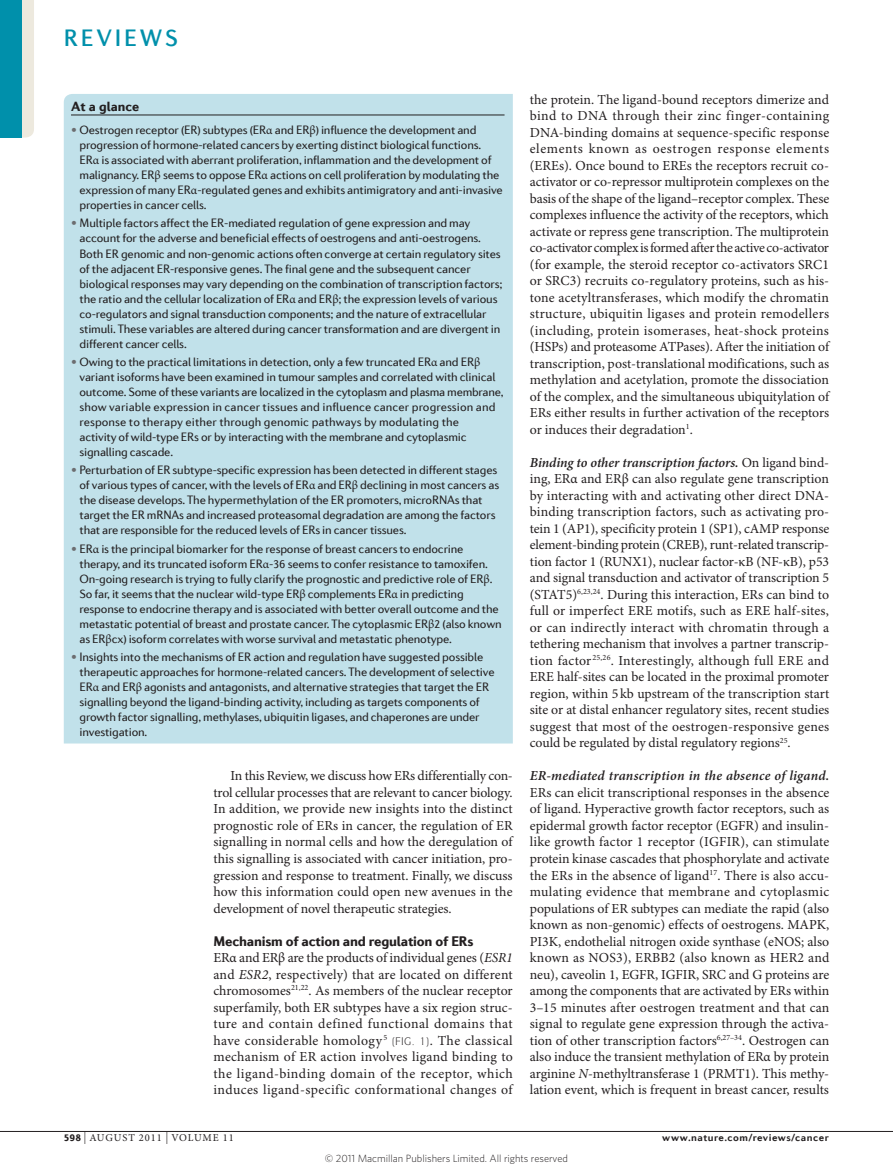
<style>
.page{position:relative;width:893px;height:1174px;background:#fff}
.page>*{position:absolute;margin:0;border:0;box-sizing:border-box;transform-origin:0 0}
.sectionheader{font:500 24px "Diverda Sans Com";letter-spacing:.115em;color:#0090ab}
.crosshead{font:900 14.1px "Diverda Sans Com";letter-spacing:-.015em;color:#231f20}
.bodyfirst{font:13.8px/16.5px "Minion Pro";color:#231f20;text-align:justify}
.bodyindent{font:13.8px/16.5px "Minion Pro";letter-spacing:-.005em;color:#231f20;text-align:justify}
.boxtitletint{font:900 13.5px "Diverda Sans Com";color:#231f20}
.boxbullet{font:12.3px/15px "Diverda Sans Com";letter-spacing:-.015em;color:#231f20}
.t1{font:300 10.5px "Whitney";color:#231f20}
.t2{font:700 10.5px "Diverda Sans Com";letter-spacing:.045em;color:#231f20}
.t3{font:10.5px "Minion Pro";letter-spacing:.085em;color:#231f20}
.s1{color:#6c6d70}
.s2{font-family:"Minion Pro"}
.s3{font-style:italic}
.s4{font-weight:600;font-style:italic}
.s5{font-family:"Diverda Sans Com";font-weight:900}
.s6{font-size:12px}
</style>
<div class="page">
<hr style="left:0;top:1131px;width:893px;height:1px;background:#231f20">
<div style="left:64px;top:94px;width:449px;height:649px;background:#c1e1ea"></div>
<hr style="left:71px;top:115px;width:434px;height:1px;background:#231f20">
<svg style="left:21px;top:0;width:13px;height:138px;background:#dae2da"></svg>
<div style="left:0;top:0;width:21px;height:138px;background:#0090ab"></div>
<p class="sectionheader" style="left:64px;top:24px;width:116px">REVIEWS</p>
<p class="boxtitletint" style="left:71px;top:98px;width:70px">At a glance</p>
<p class="boxbullet" style="left:80px;top:122px;width:425px;text-indent:-9px"><span class="s1">•</span> Oestrogen receptor (ER) subtypes (ER<span class="s2">α</span> and ER<span class="s2">β</span>) influence the development and progression of hormone-related cancers by exerting distinct biological functions.<br>ER<span class="s2">α</span> is associated with aberrant proliferation, inflammation and the development of malignancy. ER<span class="s2">β</span> seems to oppose ER<span class="s2">α</span> actions on cell proliferation by modulating the expression of many ER<span class="s2">α</span>-regulated genes and exhibits antimigratory and anti-invasive properties in cancer cells.</p>
<p class="boxbullet" style="left:80px;top:216px;width:425px;text-indent:-9px"><span class="s1">•</span> Multiple factors affect the ER‑mediated regulation of gene expression and may account for the adverse and beneficial effects of oestrogens and anti-oestrogens.<br>Both ER genomic and non-genomic actions often converge at certain regulatory sites of the adjacent ER-responsive genes. The final gene and the subsequent cancer biological responses may vary depending on the combination of transcription factors; the ratio and the cellular localization of ER<span class="s2">α</span> and ER<span class="s2">β</span>; the expression levels of various co-regulators and signal transduction components; and the nature of extracellular stimuli. These variables are altered during cancer transformation and are divergent in different cancer cells.</p>
<p class="boxbullet" style="left:80px;top:354px;width:425px;text-indent:-9px"><span class="s1">•</span> Owing to the practical limitations in detection, only a few truncated ER<span class="s2">α</span> and ER<span class="s2">β </span>variant isoforms have been examined in tumour samples and correlated with clinical outcome. Some of these variants are localized in the cytoplasm and plasma membrane, show variable expression in cancer tissues and influence cancer progression and response to therapy either through genomic pathways by modulating the<br>activity of wild-type ERs or by interacting with the membrane and cytoplasmic signalling cascade.</p>
<p class="boxbullet" style="left:80px;top:462px;width:421px;text-indent:-9px"><span class="s1">•</span> Perturbation of ER subtype-specific expression has been detected in different stages of various types of cancer, with the levels of ER<span class="s2">α</span> and ER<span class="s2">β</span> declining in most cancers as the disease develops. The hypermethylation of the ER promoters, microRNAs that target the ER mRNAs and increased proteasomal degradation are among the factors that are responsible for the reduced levels of ERs in cancer tissues.</p>
<p class="boxbullet" style="left:80px;top:541px;width:424px;text-indent:-9px"><span class="s1">•</span> ER<span class="s2">α</span> is the principal biomarker for the response of breast cancers to endocrine therapy, and its truncated isoform ER<span class="s2">α</span>‑36 seems to confer resistance to tamoxifen.<br>On-going research is trying to fully clarify the prognostic and predictive role of ER<span class="s2">β</span>.<br>So far, it seems that the nuclear wild-type ER<span class="s2">β</span> complements ER<span class="s2">α</span> in predicting response to endocrine therapy and is associated with better overall outcome and the metastatic potential of breast and prostate cancer. The cytoplasmic ER<span class="s2">β</span>2 (also known as ER<span class="s2">β</span>cx) isoform correlates with worse survival and metastatic phenotype.</p>
<p class="boxbullet" style="left:80px;top:649px;width:417px;text-indent:-9px"><span class="s1">•</span> Insights into the mechanisms of ER action and regulation have suggested possible therapeutic approaches for hormone-related cancers. The development of selective ER<span class="s2">α</span> and ER<span class="s2">β</span> agonists and antagonists, and alternative strategies that target the ER signalling beyond the ligand-binding activity, including as targets components of growth factor signalling, methylases, ubiquitin ligases, and chaperones are under investigation.</p>
<p class="bodyindent" style="left:213px;top:768px;width:301px;text-indent:17px">In this Review, we discuss how ERs differentially con&shy;trol cellular processes that are relevant to cancer biology.<br>In addition, we provide new insights into the distinct prognostic role of ERs in cancer, the regulation of ER signalling in normal cells and how the deregulation of this signalling is associated with cancer initiation, pro&shy;gression and response to treatment. Finally, we discuss how this information could open new avenues in the development of novel therapeutic strategies.</p>
<p class="crosshead" style="left:213px;top:932px;width:261px">Mechanism of action and regulation of ERs</p>
<p class="bodyfirst" style="left:213px;top:950px;width:301px">ERα and ERβ are the products of individual genes (<span class="s3">ESR1 </span>and <span class="s3">ESR2</span>, respectively) that are located on different chromosomes<sup>21,22</sup>. As members of the nuclear receptor superfamily, both ER subtypes have a six region struc&shy;ture and contain defined functional domains that have considerable homology <sup>5</sup></p>
<p class="bodyfirst" style="left:213px;top:1032px;width:301px;text-indent:216px">. The classical mechanism of ER action involves ligand binding to the ligand-binding domain of the receptor, which induces ligand-specific conformational changes of</p>
<p class="bodyfirst" style="left:530px;top:92px;width:301px">the protein. The ligand-bound receptors dimerize and bind to DNA through their zinc finger-containing DNA-binding domains at sequence-specific response elements known as oestrogen response elements (EREs). Once bound to EREs the receptors recruit co&shy;activator or co-repressor multiprotein complexes on the basis of the shape of the ligand–receptor complex. These complexes influence the activity of the receptors, which activate or repress gene transcription. The multiprotein co-activator complex is formed after the active co-activator (for example, the steroid receptor co-activators SRC1 or SRC3) recruits co-regulatory proteins, such as his&shy;tone acetyltransferases, which modify the chromatin structure, ubiquitin ligases and protein remodellers (including, protein isomerases, heat-shock proteins (HSPs) and proteasome ATPases). After the initiation of transcription, post-translational modifications, such as methylation and acetylation, promote the dissociation of the complex, and the simultaneous ubiquitylation of ERs either results in further activation of the receptors or induces their degradation<sup>1</sup>.</p>
<p class="bodyfirst" style="left:530px;top:455px;width:301px"><span class="s4">Binding to other transcription factors.</span> On ligand bind&shy;ing, ERα and ERβ can also regulate gene transcription by interacting with and activating other direct DNA&shy;binding transcription factors, such as activating pro&shy;tein 1 (AP1), specificity protein 1 (SP1), cAMP response element-binding protein (CREB), runt-related transcrip&shy;tion factor 1 (RUNX1), nuclear factor-κB (NF‑κB), p53 and signal transduction and activator of transcription 5 (STAT5)<sup>6,23,24</sup>. During this interaction, ERs can bind to full or imperfect ERE motifs, such as ERE half-sites, or can indirectly interact with chromatin through a tethering mechanism that involves a partner transcrip&shy;tion factor<sup>25,26</sup>. Interestingly, although full ERE and ERE half-sites can be located in the proximal promoter region, within 5 kb upstream of the transcription start site or at distal enhancer regulatory sites, recent studies suggest that most of the oestrogen-responsive genes could be regulated by distal regulatory regions<sup>25</sup>.</p>
<p class="bodyfirst" style="left:530px;top:768px;width:301px;text-align:left"><span class="s4">ER-mediated transcription in the absence of ligand.<br></span>ERs can elicit transcriptional responses in the absence of ligand. Hyperactive growth factor receptors, such as epidermal growth factor receptor (EGFR) and insulin&shy;like growth factor 1 receptor (IGFIR), can stimulate protein kinase cascades that phosphorylate and activate the ERs in the absence of ligand<sup>17</sup>. There is also accu&shy;mulating evidence that membrane and cytoplasmic populations of ER subtypes can mediate the rapid (also known as non-genomic) effects of oestrogens. MAPK, PI3K, endothelial nitrogen oxide synthase (eNOS; also known as NOS3), ERBB2 (also known as HER2 and neu), caveolin 1, EGFR, IGFIR, SRC and G proteins are among the components that are activated by ERs within 3–15 minutes after oestrogen treatment and that can signal to regulate gene expression through the activa&shy;tion of other transcription factors<sup>6,27–34</sup>. Oestrogen can also induce the transient methylation of ERα by protein arginine <span class="s3">N</span>‑methyltransferase 1 (PRMT1). This methy&shy;lation event, which is frequent in breast cancer, results</p>
<p class="t3" style="left:64px;top:1131px;width:171px"><span class="s5">598</span> <span class="s6">|</span> AUGUST 2011 <span class="s6">|</span> VOLUME 11</p>
<p class="t2" style="left:662px;top:1130px;width:168px">www.nature.com/reviews/cancer</p>
<p class="t1" style="left:325px;top:1151px;width:245px">© 2011 Macmillan Publishers Limited. All rights reserved</p>
</div>
